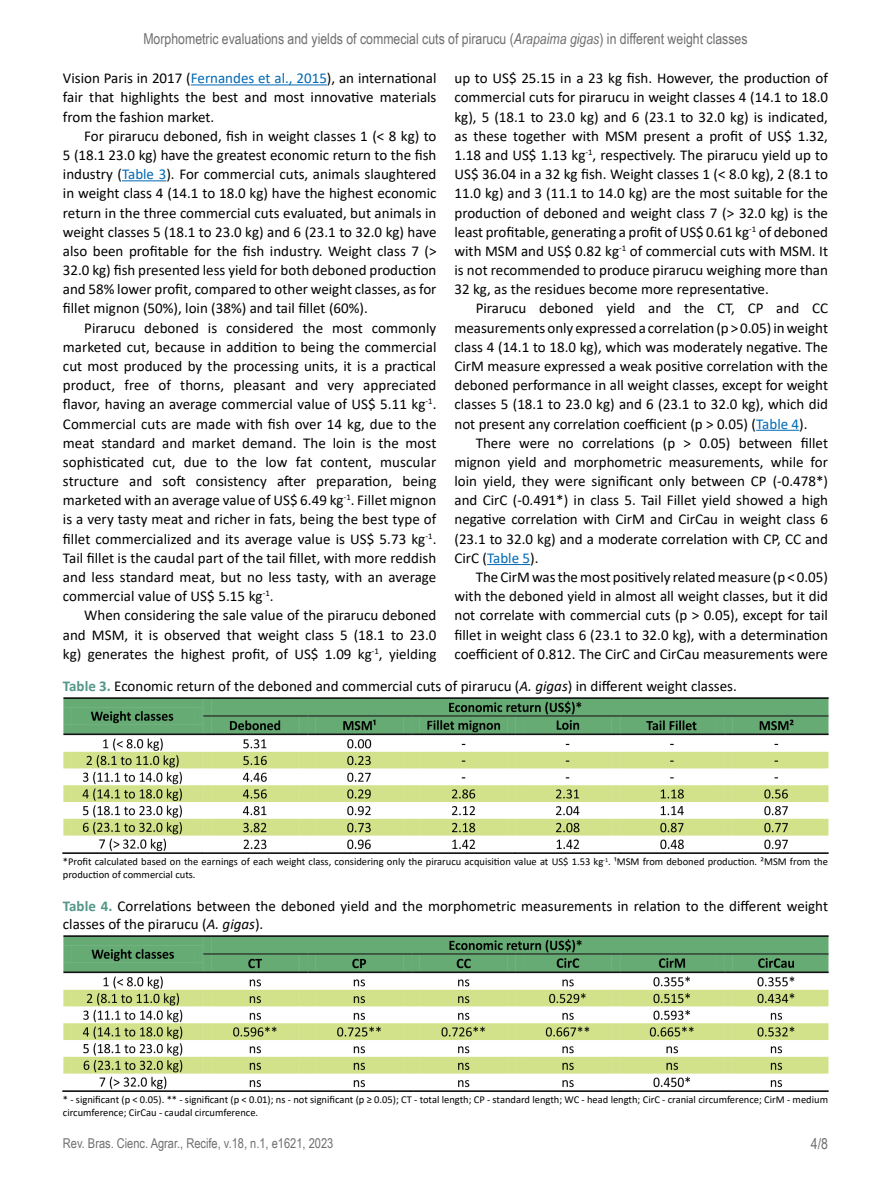
<style>
.page{position:relative;width:891px;height:1188px;background:#fff}
.page>*{position:absolute;margin:0;border:0;box-sizing:border-box;transform-origin:0 0}
.t1{font:15px/19.2px "Calibri";color:#000;text-align:justify}
.t2{font:15px "Arial Narrow";color:#706f6f}
.t3{font:13.5px "Arial Narrow";color:#706f6f}
.t4{font:10.5px/12.6px "Calibri";color:#000}
.s1{font-style:italic}
.s2{color:#0069b4}
.s3{font-weight:700;color:#549788}
</style>
<div class="page">
<hr style="left:191px;top:84px;width:136px;height:1px;background:#0069b4">
<hr style="left:122px;top:180px;width:44px;height:1px;background:#0069b4">
<hr style="left:756px;top:430px;width:43px;height:1px;background:#0069b4">
<hr style="left:487px;top:564px;width:43px;height:1px;background:#0069b4">
<img style="left:63px;top:936px;width:765px;height:155px">
<img style="left:63px;top:698px;width:765px;height:155px">
<p class="t2" style="left:143px;top:28px;width:606px">Morphometric evaluations and yields of commecial cuts of pirarucu (<span class="s1">Arapaima gigas</span>) in different weight classes</p>
<p class="t1" style="left:63px;top:68px;width:375px">Vision Paris in 2017 (<span class="s2">Fernandes et al., 2015</span>), an international fair that highlights the best and most innovative materials from the fashion market.</p>
<p class="t1" style="left:63px;top:126px;width:375px;text-indent:21px">For pirarucu deboned, fish in weight classes 1 (&lt; 8 kg) to 5 (18.1 23.0 kg) have the greatest economic return to the fish industry (<span class="s2">Table 3</span>). For commercial cuts, animals slaughtered in weight class 4 (14.1 to 18.0 kg) have the highest economic return in the three commercial cuts evaluated, but animals in weight classes 5 (18.1 to 23.0 kg) and 6 (23.1 to 32.0 kg) have also been profitable for the fish industry. Weight class 7 (&gt; 32.0 kg) fish presented less yield for both deboned production and 58% lower profit, compared to other weight classes, as for fillet mignon (50%), loin (38%) and tail fillet (60%).</p>
<p class="t1" style="left:63px;top:318px;width:375px;text-indent:21px">Pirarucu deboned is considered the most commonly marketed cut, because in addition to being the commercial cut most produced by the processing units, it is a practical product, free of thorns, pleasant and very appreciated flavor, having an average commercial value of US$ 5.11 kg<sup>-1</sup>.<br>Commercial cuts are made with fish over 14 kg, due to the meat standard and market demand. The loin is the most sophisticated cut, due to the low fat content, muscular structure and soft consistency after preparation, being marketed with an average value of US$ 6.49 kg<sup>-1</sup>. Fillet mignon is a very tasty meat and richer in fats, being the best type of fillet commercialized and its average value is US$ 5.73 kg<sup>-1</sup>.<br>Tail fillet is the caudal part of the tail fillet, with more reddish and less standard meat, but no less tasty, with an average commercial value of US$ 5.15 kg<sup>-1</sup>.</p>
<p class="t1" style="left:63px;top:605px;width:375px;text-indent:21px">When considering the sale value of the pirarucu deboned and MSM, it is observed that weight class 5 (18.1 to 23.0 kg) generates the highest profit, of US$ 1.09 kg<sup>-1</sup>, yielding</p>
<p class="t1" style="left:454px;top:68px;width:375px">up to US$ 25.15 in a 23 kg fish. However, the production of commercial cuts for pirarucu in weight classes 4 (14.1 to 18.0 kg), 5 (18.1 to 23.0 kg) and 6 (23.1 to 32.0 kg) is indicated, as these together with MSM present a profit of US$ 1.32, 1.18 and US$ 1.13 kg<sup>-1</sup>, respectively. The pirarucu yield up to US$ 36.04 in a 32 kg fish. Weight classes 1 (&lt; 8.0 kg), 2 (8.1 to 11.0 kg) and 3 (11.1 to 14.0 kg) are the most suitable for the production of deboned and weight class 7 (&gt; 32.0 kg) is the least profitable, generating a profit of US$ 0.61 kg<sup>-1</sup> of deboned with MSM and US$ 0.82 kg<sup>-1</sup> of commercial cuts with MSM. It is not recommended to produce pirarucu weighing more than 32 kg, as the residues become more representative.</p>
<p class="t1" style="left:454px;top:299px;width:375px;text-indent:21px">Pirarucu deboned yield and the CT, CP and CC measurements only expressed a correlation (p &gt; 0.05) in weight class 4 (14.1 to 18.0 kg), which was moderately negative. The CirM measure expressed a weak positive correlation with the deboned performance in all weight classes, except for weight classes 5 (18.1 to 23.0 kg) and 6 (23.1 to 32.0 kg), which did not present any correlation coefficient (p &gt; 0.05) (<span class="s2">Table 4</span>).</p>
<p class="t1" style="left:454px;top:433px;width:375px;text-indent:21px">There were no correlations (p &gt; 0.05) between fillet mignon yield and morphometric measurements, while for loin yield, they were significant only between CP (-0.478*) and CirC (-0.491*) in class 5. Tail Fillet yield showed a high negative correlation with CirM and CirCau in weight class 6 (23.1 to 32.0 kg) and a moderate correlation with CP, CC and CirC (<span class="s2">Table 5</span>).</p>
<p class="t1" style="left:454px;top:567px;width:375px;text-indent:21px">The CirM was the most positively related measure (p &lt; 0.05) with the deboned yield in almost all weight classes, but it did not correlate with commercial cuts (p &gt; 0.05), except for tail fillet in weight class 6 (23.1 to 32.0 kg), with a determination coefficient of 0.812. The CirC and CirCau measurements were</p>
<p class="t1" style="left:63px;top:676px;width:675px"><span class="s3">Table 3.</span> Economic return of the deboned and commercial cuts of pirarucu (<span class="s1">A. gigas</span>) in different weight classes.</p>
<p class="t4" style="left:63px;top:855px;width:767px">*Profit calculated based on the earnings of each weight class, considering only the pirarucu acquisition value at US$ 1.53 kg<sup>-1</sup>. ¹MSM from deboned production. ²MSM from the production of commercial cuts.</p>
<p class="t1" style="left:63px;top:896px;width:767px;line-height:18.8px"><span class="s3">Table 4.</span> Correlations between the deboned yield and the morphometric measurements in relation to the different weight classes of the pirarucu (<span class="s1">A. gigas</span>).</p>
<p class="t4" style="left:63px;top:1093px;width:767px">* - significant (p &lt; 0.05). ** - significant (p &lt; 0.01); ns - not significant (p ≥ 0.05); CT - total length; CP - standard length; WC - head length; CirC - cranial circumference; CirM - medium circumference; CirCau - caudal circumference.</p>
<p class="t3" style="left:63px;top:1134px;width:272px">Rev. Bras. Cienc. Agrar., Recife, v.18, n.1, e1621, 2023</p>
<p class="t2" style="left:811px;top:1133px;width:19px">4/8</p>
</div>
